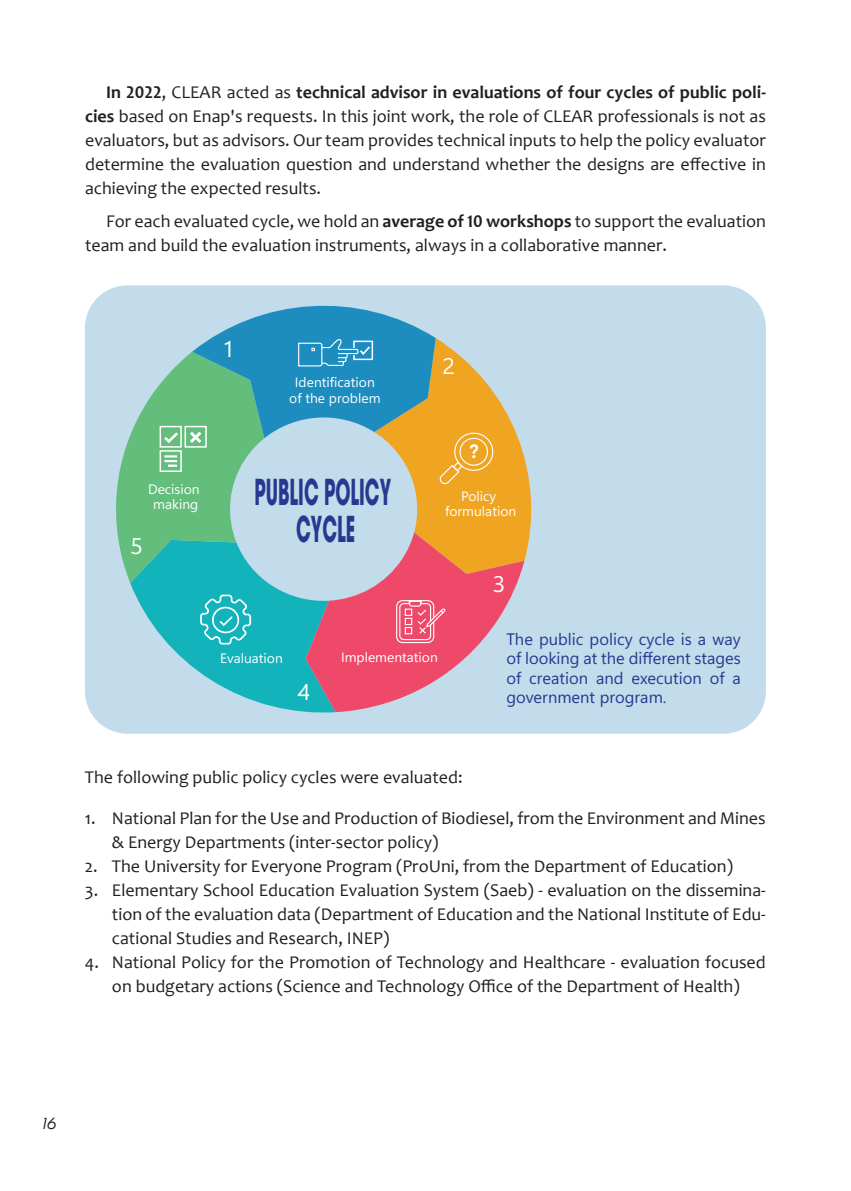
<style>
.page{position:relative;width:851px;height:1191px;background:#fff}
.page>*{position:absolute;margin:0;border:0;box-sizing:border-box;transform-origin:0 0}
.t1{font:700 35.4px/36.5px "Avant Garde";color:#283890;text-align:center;scale:.5 1}
.t2{font:22.5px "Segoe UI Variable";color:#fff}
.t3{font:500 19.2px "GT Eesti Pro Display";color:#fff}
.t4{font:18px/24px "Candara";color:#231f20}
.t5{font:16.5px/19.5px "Segoe UI Variable";color:#283890;text-align:justify}
.t6{font:italic 300 16.5px "GT Eesti Pro Display";color:#231f20}
.t7{font:13.5px/15.8px "Segoe UI Variable";color:#fff;text-align:center}
.s1{font-weight:700}
</style>
<div class="page">
<div style="left:85px;top:285px;width:680px;height:448px;background:#c2dceb;border-radius:43px"></div>
<svg style="left:524px;top:456px;width:8px;height:106px"></svg>
<svg style="left:107px;top:289px;width:417px;height:424px"></svg>
<p class="t4" style="left:85px;top:80px;width:682px;text-align:justify;text-indent:21px"><span class="s1">In 2022</span>, CLEAR acted as <span class="s1">technical advisor in evaluations of four cycles of public poli&shy;cies</span> based on Enap's requests. In this joint work, the role of CLEAR professionals is not as evaluators, but as advisors. Our team provides technical inputs to help the policy evaluator determine the evaluation question and understand whether the designs are effective in achieving the expected results.</p>
<p class="t4" style="left:85px;top:209px;width:682px;text-indent:21px">For each evaluated cycle, we hold an <span class="s1">average of 10 workshops</span> to support the evaluation team and build the evaluation instruments, always in a collaborative manner.</p>
<p class="t7" style="left:148px;top:480px;width:53px">Decision making</p>
<p class="t2" style="left:130px;top:530px;width:14px">5</p>
<p class="t2" style="left:224px;top:333px;width:10px">1</p>
<p class="t7" style="left:289px;top:374px;width:93px">Identification of the problem</p>
<p class="t1" style="left:254px;top:474px;width:275px">PUBLIC POLICY<br>CYCLE</p>
<p class="t2" style="left:442px;top:351px;width:14px">2</p>
<p class="t3" style="left:469px;top:441px;width:11px">?</p>
<p class="t7" style="left:445px;top:488px;width:73px">Policy formulation</p>
<p class="t2" style="left:492px;top:568px;width:14px">3</p>
<p class="t7" style="left:220px;top:650px;width:64px">Evaluation</p>
<p class="t7" style="left:341px;top:649px;width:98px">Implementation</p>
<p class="t2" style="left:297px;top:677px;width:14px">4</p>
<p class="t5" style="left:506px;top:629px;width:236px">The public policy cycle is a way of looking at the different stages of creation and execution of a government program.</p>
<p class="t4" style="left:85px;top:765px;width:379px">The following public policy cycles were evaluated:</p>
<p class="t4" style="left:112px;top:806px;width:655px;text-indent:-27px">1. National Plan for the Use and Production of Biodiesel, from the Environment and Mines &amp; Energy Departments (inter-sector policy)</p>
<p class="t4" style="left:85px;top:854px;width:649px">2. The University for Everyone Program (ProUni, from the Department of Education)</p>
<p class="t4" style="left:112px;top:878px;width:655px;text-align:justify;text-indent:-27px">3. Elementary School Education Evaluation System (Saeb) - evaluation on the dissemina&shy;tion of the evaluation data (Department of Education and the National Institute of Edu&shy;cational Studies and Research, INEP)</p>
<p class="t4" style="left:85px;top:950px;width:682px;text-align:center">4. National Policy for the Promotion of Technology and Healthcare - evaluation focused on budgetary actions (Science and Technology Office of the Department of Health)</p>
<p class="t6" style="left:42px;top:1114px;width:15px">16</p>
</div>
